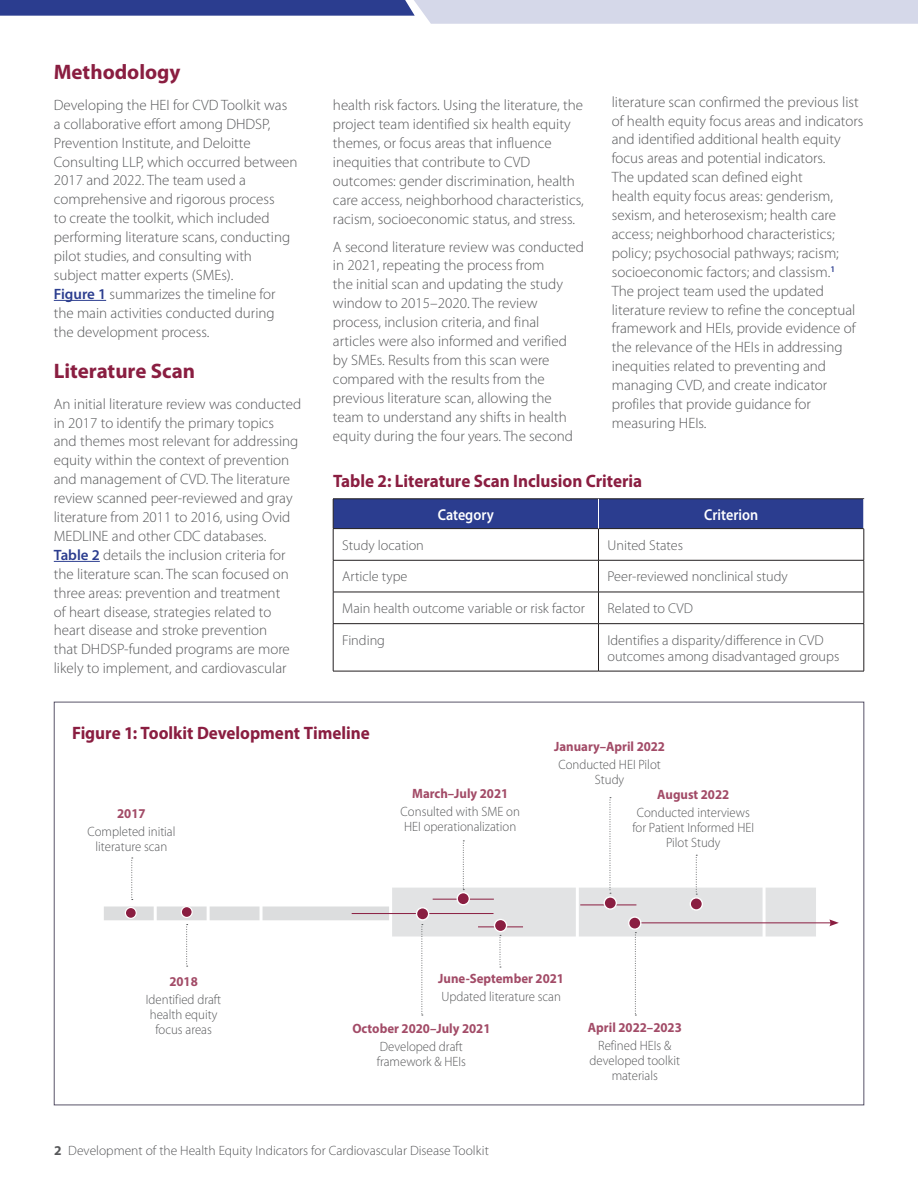
<style>
.page{position:relative;width:918px;height:1188px;background:#fff}
.page>*{position:absolute;margin:0;border:0;box-sizing:border-box;transform-origin:0 0}
.t1{font:700 21px "Myriad Pro";color:#8a1e41}
.t2{font:700 18px "Myriad Pro";color:#8a1e41;scale:.95 1}
.t3{font:600 15.75px "Myriad Pro";color:#fff;scale:.9 1}
.t4{font:300 15px/18.9px "Myriad Pro";color:#57585a}
.t5{font:300 14.25px/15.8px "Myriad Pro";color:#57585a}
.t6{font:300 13.5px/15px "Myriad Pro";color:#58595b;text-align:center;scale:.95 1}
.t7{font:700 13.5px "Myriad Pro";color:#a24b67;scale:.95 1}
.t8{font:300 13.5px "Myriad Pro";color:#57585a}
.s1{font-weight:600;color:#2b3d8f}
.s2{font-weight:700}
</style>
<div class="page">
<hr style="left:54px;top:300px;width:52px;height:1px;background:#2b3d8f">
<hr style="left:54px;top:561px;width:46px;height:1px;background:#2b3d8f">
<svg style="left:0;top:0;width:918px;height:24px"></svg>
<hr style="left:598px;top:529px;width:1px;height:31px;background:#231f20">
<hr style="left:864px;top:529px;width:1px;height:31px;background:#231f20">
<hr style="left:598px;top:560px;width:1px;height:32px;background:#231f20">
<hr style="left:864px;top:560px;width:1px;height:32px;background:#231f20">
<hr style="left:598px;top:592px;width:1px;height:31px;background:#231f20">
<hr style="left:864px;top:592px;width:1px;height:31px;background:#231f20">
<hr style="left:598px;top:624px;width:1px;height:47px;background:#231f20">
<hr style="left:864px;top:624px;width:1px;height:47px;background:#231f20">
<hr style="left:333px;top:529px;width:1px;height:31px;background:#231f20">
<hr style="left:333px;top:560px;width:265px;height:1px;background:#231f20">
<hr style="left:333px;top:560px;width:1px;height:32px;background:#231f20">
<hr style="left:598px;top:560px;width:266px;height:1px;background:#231f20">
<hr style="left:333px;top:592px;width:265px;height:1px;background:#231f20">
<hr style="left:333px;top:592px;width:1px;height:31px;background:#231f20">
<hr style="left:598px;top:592px;width:266px;height:1px;background:#231f20">
<hr style="left:333px;top:623px;width:265px;height:1px;background:#231f20">
<hr style="left:333px;top:624px;width:1px;height:47px;background:#231f20">
<hr style="left:598px;top:623px;width:266px;height:1px;background:#231f20">
<hr style="left:333px;top:671px;width:265px;height:1px;background:#231f20">
<hr style="left:598px;top:671px;width:266px;height:1px;background:#231f20">
<svg style="left:333px;top:499px;width:531px;height:30px;background:#2a3b8a"></svg>
<hr style="left:632px;top:922px;width:200px;height:1px;background:#8a1e41">
<svg style="left:829px;top:919px;width:10px;height:7px"></svg>
<svg style="left:104px;top:797px;width:714px;height:219px"></svg>
<h2 class="t1" style="left:54px;top:60px;width:128px">Methodology</h2>
<p class="t4" style="left:54px;top:96px;width:245px">Developing the HEI for CVD Toolkit was a collaborative effort among DHDSP, Prevention Institute, and Deloitte Consulting LLP, which occurred between 2017 and 2022. The team used a comprehensive and rigorous process<br>to create the toolkit, which included performing literature scans, conducting pilot studies, and consulting with subject matter experts (SMEs).<br><span class="s1">Figure 1</span> summarizes the timeline for the main activities conducted during the development process.</p>
<h2 class="t1" style="left:54px;top:359px;width:143px">Literature Scan</h2>
<p class="t4" style="left:54px;top:394px;width:249px">An initial literature review was conducted in 2017 to identify the primary topics<br>and themes most relevant for addressing equity within the context of prevention and management of CVD. The literature review scanned peer-reviewed and gray literature from 2011 to 2016, using Ovid MEDLINE and other CDC databases.<br><span class="s1">Table 2</span> details the inclusion criteria for the literature scan. The scan focused on three areas: prevention and treatment<br>of heart disease, strategies related to heart disease and stroke prevention<br>that DHDSP-funded programs are more likely to implement, and cardiovascular</p>
<p class="t4" style="left:333px;top:96px;width:252px">health risk factors. Using the literature, the project team identified six health equity themes, or focus areas that influence inequities that contribute to CVD outcomes: gender discrimination, health care access, neighborhood characteristics, racism, socioeconomic status, and stress.</p>
<p class="t4" style="left:333px;top:237px;width:253px">A second literature review was conducted in 2021, repeating the process from<br>the initial scan and updating the study window to 2015–2020. The review process, inclusion criteria, and final articles were also informed and verified by SMEs. Results from this scan were compared with the results from the previous literature scan, allowing the team to understand any shifts in health equity during the four years. The second</p>
<p class="t4" style="left:612px;top:92px;width:253px">literature scan confirmed the previous list of health equity focus areas and indicators and identified additional health equity focus areas and potential indicators.<br>The updated scan defined eight<br>health equity focus areas: genderism, sexism, and heterosexism; health care access; neighborhood characteristics; policy; psychosocial pathways; racism; socioeconomic factors; and classism.<sup>1<br></sup>The project team used the updated literature review to refine the conceptual framework and HEIs, provide evidence of the relevance of the HEIs in addressing inequities related to preventing and managing CVD, and create indicator profiles that provide guidance for measuring HEIs.</p>
<h3 class="t2" style="left:333px;top:471px;width:327px">Table 2: Literature Scan Inclusion Criteria</h3>
<p class="t3" style="left:438px;top:506px;width:64px">Category</p>
<p class="t3" style="left:704px;top:506px;width:61px">Criterion</p>
<p class="t5" style="left:342px;top:537px;width:83px">Study location</p>
<p class="t5" style="left:607px;top:537px;width:77px">United States</p>
<p class="t5" style="left:342px;top:569px;width:67px">Article type</p>
<p class="t5" style="left:607px;top:569px;width:182px">Peer-reviewed nonclinical study</p>
<p class="t5" style="left:342px;top:601px;width:244px">Main health outcome variable or risk factor</p>
<p class="t5" style="left:607px;top:601px;width:87px">Related to CVD</p>
<p class="t5" style="left:342px;top:632px;width:44px">Finding</p>
<p class="t5" style="left:607px;top:632px;width:233px">Identifies a disparity/difference in CVD outcomes among disadvantaged groups</p>
<h3 class="t2" style="left:72px;top:723px;width:315px">Figure 1: Toolkit Development Timeline</h3>
<h4 class="t7" style="left:117px;top:805px;width:31px">2017</h4>
<p class="t6" style="left:87px;top:825px;width:94px">Completed initial literature scan</p>
<h4 class="t7" style="left:412px;top:785px;width:103px">March–July 2021</h4>
<p class="t6" style="left:401px;top:804px;width:127px;text-align:left">Consulted with SME on<br>HEI operationalization</p>
<h4 class="t7" style="left:554px;top:738px;width:118px">January–April 2022</h4>
<p class="t6" style="left:558px;top:757px;width:109px">Conducted HEI Pilot<br>Study</p>
<h4 class="t7" style="left:657px;top:786px;width:77px">August 2022</h4>
<p class="t6" style="left:632px;top:806px;width:130px">Conducted interviews for Patient Informed HEI<br>Pilot Study</p>
<h4 class="t7" style="left:169px;top:973px;width:31px">2018</h4>
<p class="t6" style="left:146px;top:992px;width:81px">Identified draft health equity focus areas</p>
<h4 class="t7" style="left:438px;top:970px;width:134px">June-September 2021</h4>
<p class="t6" style="left:441px;top:989px;width:127px">Updated literature scan</p>
<h4 class="t7" style="left:352px;top:1019px;width:147px">October 2020–July 2021</h4>
<p class="t6" style="left:377px;top:1039px;width:96px;text-align:left">Developed draft framework &amp; HEIs</p>
<p class="t8" style="left:54px;top:1143px;width:436px"><span class="s2">2</span> Development of the Health Equity Indicators for Cardiovascular Disease Toolkit</p>
<h4 class="t7" style="left:588px;top:1018px;width:100px">April 2022–2023</h4>
<p class="t6" style="left:590px;top:1038px;width:97px">Refined HEIs &amp; developed toolkit materials</p>
</div>
